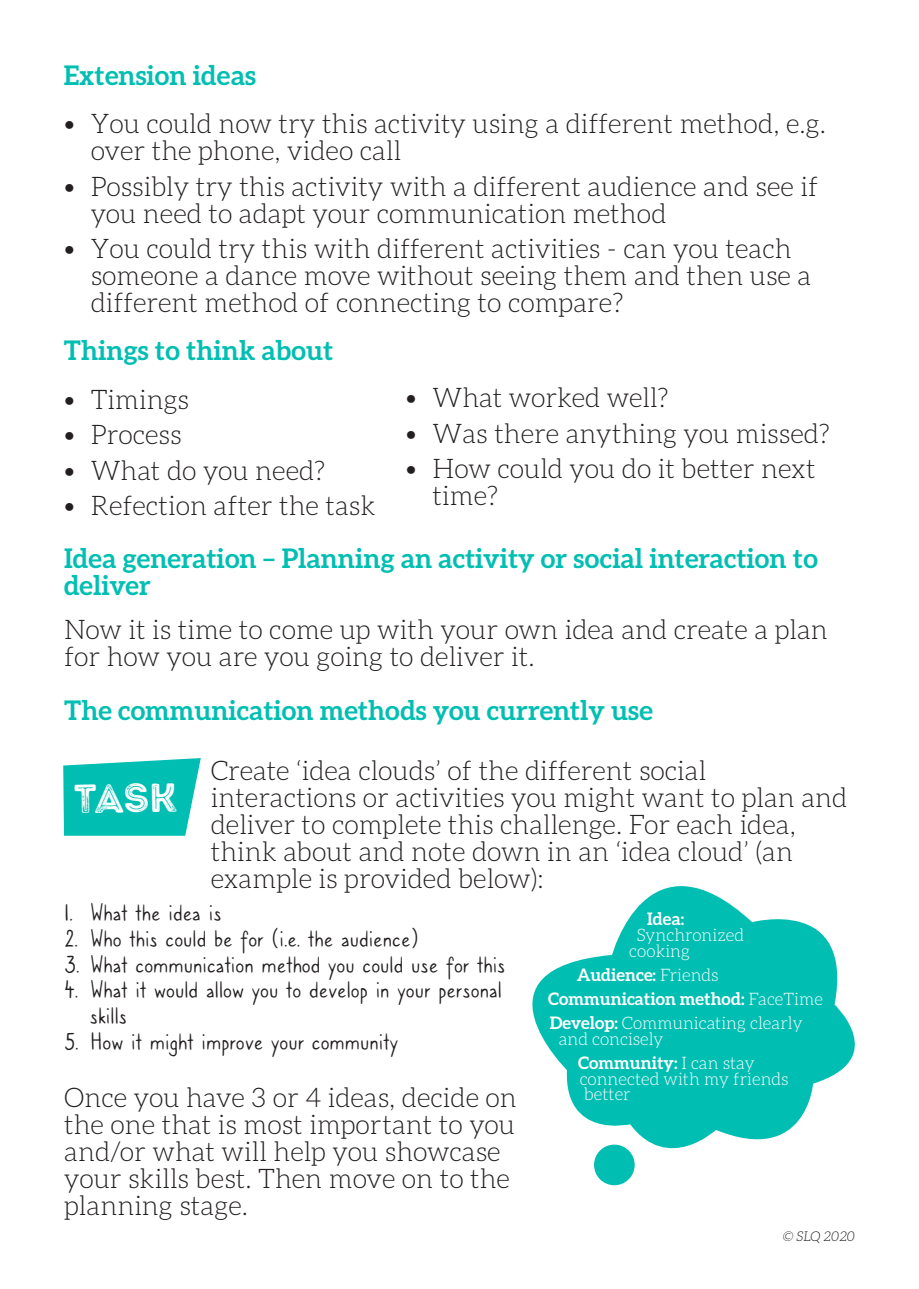
<style>
.page{position:relative;width:919px;height:1289px;background:#fff}
.page>*{position:absolute;margin:0;border:0;box-sizing:border-box;transform-origin:0 0}
.t1{font:40.35px "Intro Rust G Base 2 Line";color:#fff}
.t2{font:300 27px/27px "Aleo";color:#231f20}
.t3{font:700 27px/27px "Aleo";color:#00bfb2}
.t4{font:25.8px/25.8px "Caroni";color:#231f20}
.t5{font:700 17.25px/24px "Aleo";color:#fff}
.t6{font:300 17.25px/15.8px "Aleo";color:#fff}
.t7{font:italic 300 13.5px "Aleo";color:#231f20}
.s1{font-weight:300}
.s2{font-weight:700}
</style>
<div class="page">
<svg style="left:63px;top:758px;width:138px;height:77px;background:#1cc6ba"></svg>
<svg style="left:532px;top:886px;width:323px;height:288px;fill:#00bfb2"></svg>
<div style="left:594px;top:1144px;width:40px;height:41px;background:#00bfb2;border-radius:50%"></div>
<p class="t3" style="left:64px;top:61px;width:194px">Extension ideas</p>
<p class="t2" style="left:91px;top:110px;width:736px;text-indent:-27px">• You could now try this activity using a different method, e.g. over the phone, video call</p>
<p class="t2" style="left:91px;top:172px;width:729px;text-indent:-27px">• Possibly try this activity with a different audience and see if you need to adapt your communication method</p>
<p class="t2" style="left:91px;top:235px;width:722px;text-indent:-27px">• You could try this with different activities - can you teach someone a dance move without seeing them and then use a different method of connecting to compare?</p>
<p class="t3" style="left:64px;top:337px;width:271px">Things to think about</p>
<p class="t2" style="left:64px;top:385px;width:127px">• Timings</p>
<p class="t2" style="left:64px;top:421px;width:119px">• Process</p>
<p class="t2" style="left:64px;top:457px;width:263px">• What do you need?</p>
<p class="t2" style="left:64px;top:492px;width:313px">• Refection after the task</p>
<p class="t3" style="left:64px;top:544px;width:755px">Idea generation – Planning an activity or social interaction to deliver</p>
<p class="t2" style="left:64px;top:616px;width:765px">Now it is time to come up with your own idea and create a plan for how you are you going to deliver it.</p>
<p class="t3" style="left:64px;top:696px;width:590px">The communication methods you currently use</p>
<p class="t2" style="left:405px;top:384px;width:264px">• What worked well?</p>
<p class="t2" style="left:405px;top:419px;width:426px">• Was there anything you missed?</p>
<p class="t2" style="left:432px;top:455px;width:384px;text-indent:-27px">• How could you do it better next time?</p>
<p class="t2" style="left:211px;top:756px;width:638px">Create ‘idea clouds’ of the different social interactions or activities you might want to plan and deliver to complete this challenge. For each idea, think about and note down in an ‘idea cloud’ (an example is provided below):</p>
<p class="t4" style="left:64px;top:900px;width:159px">1. What the idea is</p>
<p class="t4" style="left:64px;top:926px;width:356px">2. Who this could be for (i.e. the audience)</p>
<p class="t4" style="left:64px;top:952px;width:443px">3. What communication method you could use for this</p>
<p class="t4" style="left:90px;top:977px;width:414px;text-indent:-26px">4. What it would allow you to develop in your personal skills</p>
<p class="t4" style="left:64px;top:1029px;width:336px">5. How it might improve your community</p>
<p class="t2" style="left:64px;top:1083px;width:454px">Once you have 3 or 4 ideas, decide on the one that is most important to you and/or what will help you showcase your skills best. Then move on to the planning stage.</p>
<h1 class="t1" style="left:74px;top:773px;width:105px;rotate:-1deg">TASK</h1>
<p class="t5" style="left:647px;top:906px;width:38px">Idea:</p>
<p class="t6" style="left:629px;top:927px;width:116px;text-indent:7px">Synchronized cooking</p>
<p class="t5" style="left:548px;top:962px;width:276px;text-indent:29px">Audience: <span class="s1">Friends<br></span>Communication method: <span class="s1">FaceTime<br></span>Develop: <span class="s1">Communicating clearly</span></p>
<p class="t6" style="left:578px;top:1026px;width:178px;line-height:24px;text-indent:-19px">and concisely<br><span class="s2">Community:</span> I can stay</p>
<p class="t6" style="left:579px;top:1070px;width:210px">connected with my friends better</p>
<p class="t7" style="left:782px;top:1229px;width:74px">© SLQ 2020</p>
</div>
